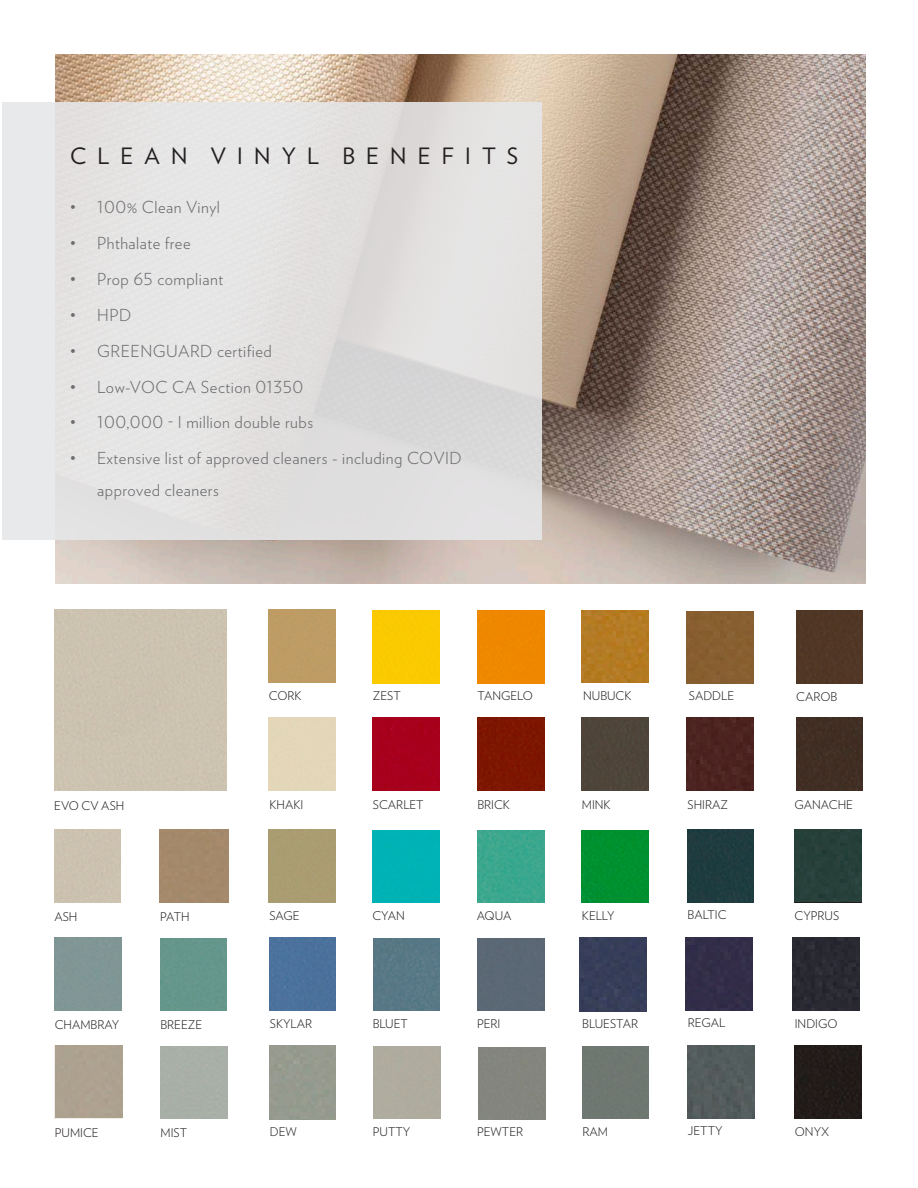
<style>
.page{position:relative;width:918px;height:1188px;background:#fff}
.page>*{position:absolute;margin:0;border:0;box-sizing:border-box;transform-origin:0 0}
.t1{font:22.5px "Verlag";letter-spacing:.5em;color:#231f20}
.t2{font:300 16.5px/31.5px "Verlag";letter-spacing:.03em;color:#6c6d70}
.t3{font:300 12px "Verlag";color:#231f20}
</style>
<div class="page">
<div style="left:580px;top:937px;width:67px;height:75px;background:#363e58"></div>
<div style="left:793px;top:937px;width:67px;height:73px;background:#292932"></div>
<div style="left:687px;top:718px;width:66px;height:73px;background:#4c2320"></div>
<img style="left:582px;top:611px;width:66px;height:71px">
<div style="left:478px;top:611px;width:66px;height:72px;background:#ef8700"></div>
<div style="left:373px;top:611px;width:67px;height:72px;background:#fbca00"></div>
<div style="left:796px;top:611px;width:67px;height:72px;background:#513725"></div>
<div style="left:269px;top:610px;width:67px;height:72px;background:#be9c64"></div>
<div style="left:796px;top:717px;width:67px;height:73px;background:#402e23"></div>
<div style="left:582px;top:717px;width:66px;height:73px;background:#4f4439"></div>
<div style="left:477px;top:717px;width:67px;height:73px;background:#7e1601"></div>
<div style="left:373px;top:717px;width:67px;height:73px;background:#a7001d"></div>
<div style="left:373px;top:830px;width:67px;height:73px;background:#00b3b5"></div>
<img style="left:477px;top:830px;width:67px;height:73px">
<div style="left:582px;top:830px;width:66px;height:73px;background:#009030"></div>
<div style="left:687px;top:830px;width:67px;height:72px;background:#1e3c3f"></div>
<div style="left:794px;top:830px;width:67px;height:72px;background:#27403a"></div>
<div style="left:160px;top:938px;width:67px;height:73px;background:#66968b"></div>
<div style="left:373px;top:938px;width:67px;height:73px;background:#587886"></div>
<div style="left:269px;top:938px;width:67px;height:72px;background:#4b719c"></div>
<div style="left:478px;top:938px;width:66px;height:73px;background:#5b6874"></div>
<div style="left:582px;top:1046px;width:67px;height:73px;background:#6e7771"></div>
<div style="left:688px;top:1046px;width:66px;height:72px;background:#545c5c"></div>
<div style="left:795px;top:1046px;width:67px;height:72px;background:#221b1a"></div>
<div style="left:685px;top:937px;width:67px;height:73px;background:#322d48"></div>
<div style="left:160px;top:830px;width:68px;height:72px;background:#a48a6a"></div>
<div style="left:687px;top:611px;width:66px;height:72px;background:#875f31"></div>
<div style="left:56px;top:1045px;width:66px;height:72px;background:#ada190"></div>
<img style="left:56px;top:54px;width:810px;height:529px">
<div style="left:2px;top:103px;width:540px;height:437px;background:#e4e2e2"></div>
<p class="t1" style="left:70px;top:139px;width:450px">CLEAN VINYL BENEFITS</p>
<p class="t2" style="left:70px;top:191px;width:151px">• 100% Clean Vinyl</p>
<p class="t2" style="left:70px;top:227px;width:122px">• Phthalate free</p>
<p class="t2" style="left:70px;top:262px;width:155px">• Prop 65 compliant</p>
<p class="t2" style="left:70px;top:298px;width:63px">• HPD</p>
<p class="t2" style="left:70px;top:334px;width:203px">• GREENGUARD certified</p>
<p class="t2" style="left:70px;top:370px;width:235px">• Low-VOC CA Section 01350</p>
<p class="t2" style="left:70px;top:406px;width:245px">• 100,000 - I million double rubs</p>
<p class="t2" style="left:97px;top:442px;width:366px;text-indent:-27px">• Extensive list of approved cleaners - including COVID approved cleaners</p>
<p class="t3" style="left:54px;top:797px;width:72px">EVO CV ASH</p>
<p class="t3" style="left:269px;top:687px;width:34px">CORK</p>
<p class="t3" style="left:373px;top:687px;width:29px">ZEST</p>
<p class="t3" style="left:478px;top:687px;width:57px">TANGELO</p>
<p class="t3" style="left:583px;top:687px;width:50px">NUBUCK</p>
<p class="t3" style="left:689px;top:687px;width:47px">SADDLE</p>
<p class="t3" style="left:796px;top:687px;width:43px">CAROB</p>
<p class="t3" style="left:270px;top:795px;width:35px">KHAKI</p>
<p class="t3" style="left:373px;top:796px;width:52px">SCARLET</p>
<p class="t3" style="left:477px;top:796px;width:34px">BRICK</p>
<p class="t3" style="left:582px;top:796px;width:30px">MINK</p>
<p class="t3" style="left:688px;top:795px;width:42px">SHIRAZ</p>
<p class="t3" style="left:794px;top:795px;width:60px">GANACHE</p>
<p class="t3" style="left:54px;top:908px;width:25px">ASH</p>
<p class="t3" style="left:160px;top:908px;width:31px">PATH</p>
<p class="t3" style="left:269px;top:907px;width:32px">SAGE</p>
<p class="t3" style="left:372px;top:907px;width:34px">CYAN</p>
<p class="t3" style="left:477px;top:907px;width:36px">AQUA</p>
<p class="t3" style="left:582px;top:907px;width:34px">KELLY</p>
<p class="t3" style="left:688px;top:906px;width:41px">BALTIC</p>
<p class="t3" style="left:794px;top:907px;width:46px">CYPRUS</p>
<p class="t3" style="left:55px;top:1016px;width:66px">CHAMBRAY</p>
<p class="t3" style="left:160px;top:1016px;width:43px">BREEZE</p>
<p class="t3" style="left:270px;top:1015px;width:44px">SKYLAR</p>
<p class="t3" style="left:373px;top:1015px;width:37px">BLUET</p>
<p class="t3" style="left:477px;top:1015px;width:25px">PERI</p>
<p class="t3" style="left:582px;top:1015px;width:58px">BLUESTAR</p>
<p class="t3" style="left:688px;top:1014px;width:39px">REGAL</p>
<p class="t3" style="left:795px;top:1015px;width:44px">INDIGO</p>
<p class="t3" style="left:55px;top:1124px;width:45px">PUMICE</p>
<p class="t3" style="left:161px;top:1124px;width:28px">MIST</p>
<p class="t3" style="left:270px;top:1123px;width:29px">DEW</p>
<p class="t3" style="left:373px;top:1123px;width:39px">PUTTY</p>
<p class="t3" style="left:477px;top:1123px;width:48px">PEWTER</p>
<p class="t3" style="left:582px;top:1123px;width:27px">RAM</p>
<p class="t3" style="left:688px;top:1122px;width:36px">JETTY</p>
<p class="t3" style="left:795px;top:1123px;width:36px">ONYX</p>
</div>
